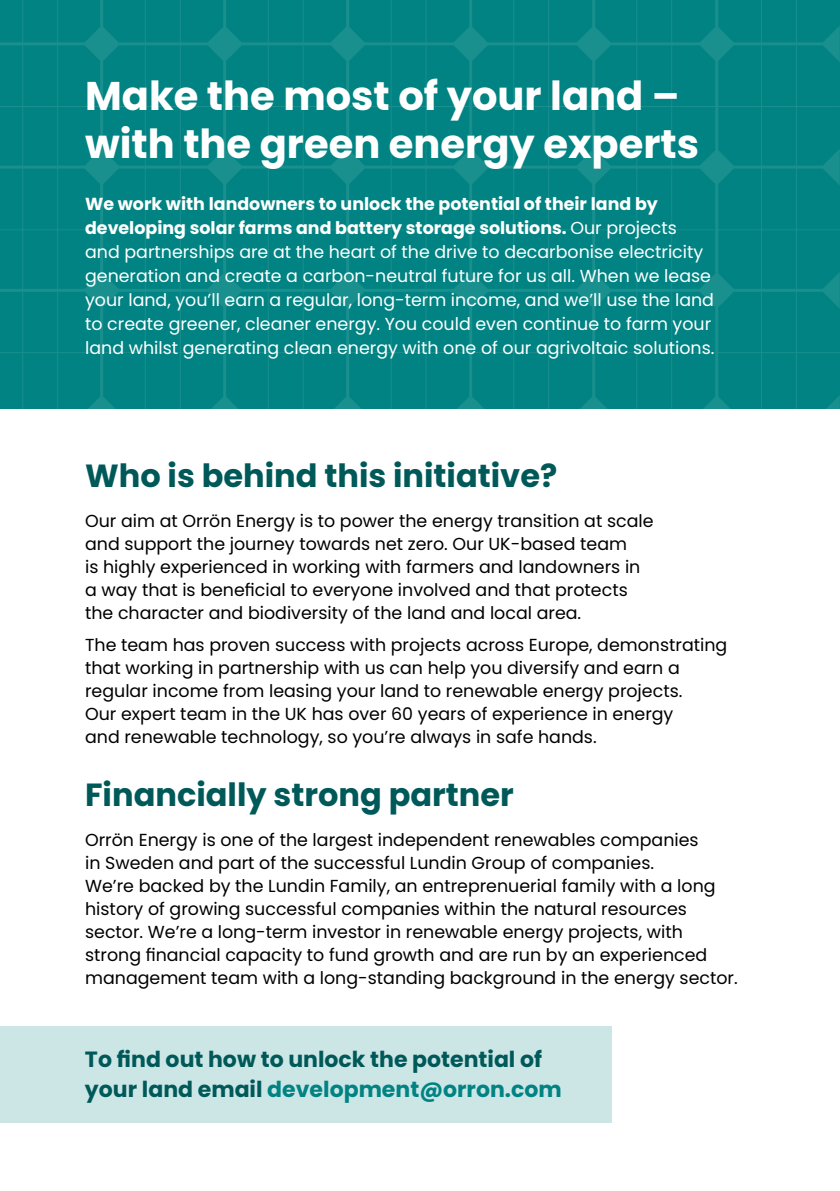
<style>
.page{position:relative;width:840px;height:1191px;background:#fff}
.page>*{position:absolute;margin:0;border:0;box-sizing:border-box;transform-origin:0 0}
.t1{font:700 40px/48px "Poppins";color:#fff}
.t2{font:700 32px "Poppins";color:#005959}
.t3{font:700 22px/30px "Poppins";color:#005959}
.t4{font:17.4px/23px "Poppins";color:#000}
.t5{font:17.4px/24px "Poppins";color:#fff}
.s1{font-weight:700}
.s2{color:#008382}
</style>
<div class="page">
<svg style="left:0;top:0;width:839px;height:408px;background:#028483"></svg>
<div style="left:0;top:1026px;width:611px;height:97px;background:#cce6e6"></div>
<h1 class="t1" style="left:85px;top:72px;width:615px">Make the most of your land – with the green energy experts</h1>
<p class="t5" style="left:85px;top:192px;width:630px"><span class="s1">We work with landowners to unlock the potential of their land by developing solar farms and battery storage solutions.</span> Our projects and partnerships are at the heart of the drive to decarbonise electricity generation and create a carbon-neutral future for us all. When we lease your land, you’ll earn a regular, long-term income, and we’ll use the land to create greener, cleaner energy. You could even continue to farm your land whilst generating clean energy with one of our agrivoltaic solutions.</p>
<h2 class="t2" style="left:85px;top:457px;width:473px">Who is behind this initiative?</h2>
<p class="t4" style="left:85px;top:510px;width:569px">Our aim at Orrön Energy is to power the energy transition at scale and support the journey towards net zero. Our UK-based team<br>is highly experienced in working with farmers and landowners in a way that is beneficial to everyone involved and that protects the character and biodiversity of the land and local area.</p>
<p class="t4" style="left:85px;top:633px;width:643px">The team has proven success with projects across Europe, demonstrating that working in partnership with us can help you diversify and earn a regular income from leasing your land to renewable energy projects.<br>Our expert team in the UK has over 60 years of experience in energy<br>and renewable technology, so you’re always in safe hands.</p>
<h2 class="t2" style="left:85px;top:775px;width:430px">Financially strong partner</h2>
<p class="t4" style="left:85px;top:828px;width:653px">Orrön Energy is one of the largest independent renewables companies<br>in Sweden and part of the successful Lundin Group of companies.<br>We’re backed by the Lundin Family, an entreprenuerial family with a long history of growing successful companies within the natural resources sector. We’re a long-term investor in renewable energy projects, with strong financial capacity to fund growth and are run by an experienced management team with a long-standing background in the energy sector.</p>
<p class="t3" style="left:85px;top:1044px;width:478px">To find out how to unlock the potential of your land email <span class="s2">development@orron.com</span></p>
</div>
